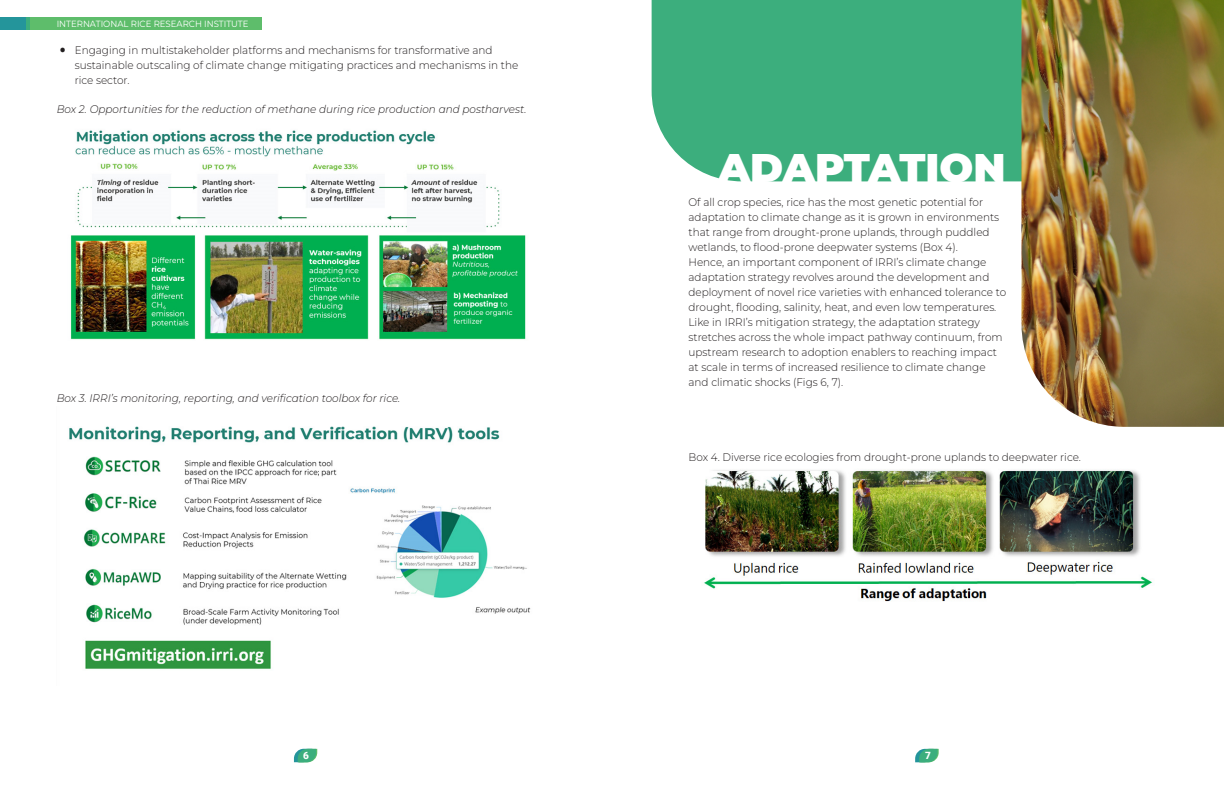
<style>
.page{position:relative;width:1224px;height:792px;background:#fff}
.page>*{position:absolute;margin:0;border:0;box-sizing:border-box;transform-origin:0 0}
.headers{font:900 40px "Montserrat";color:#fff}
.body_format{font:300 11px/15px "Montserrat";color:#231f20;scale:.95 1}
.bulleted_text_format{font:300 11px/15px "Montserrat";color:#231f20;scale:.95 1}
.Italic{font:italic 300 11px "Montserrat";color:#231f20;scale:.95 1}
.t1{font:900 10px "Roboto";color:#fff}
.t2{font:9px "Montserrat";color:#fff;scale:.95 1}
.s1{font-size:37px}
</style>
<div class="page">
<div style="left:0;top:17px;width:262px;height:13px;background:#5ebd6b"></div>
<svg style="left:294px;top:749px;width:23px;height:13px"></svg>
<svg style="left:915px;top:749px;width:24px;height:13px"></svg>
<div style="left:0;top:17px;width:29px;height:13px;background:#3cae7d"></div>
<div style="left:0;top:17px;width:26px;height:13px;background:#24959b"></div>
<img style="left:70px;top:130px;width:456px;height:210px">
<img style="left:69px;top:426px;width:462px;height:243px">
<div style="left:652px;top:0;width:369px;height:181px;background:#3cae7d"></div>
<img style="left:1021px;top:0;width:203px;height:427px">
<img style="left:704px;top:469px;width:449px;height:133px">
<p class="t2" style="left:57px;top:17px;width:203px">INTERNATIONAL RICE RESEARCH INSTITUTE</p>
<p class="bulleted_text_format" style="left:75px;top:42px;width:469px;text-indent:-17px"><span class="s1">•</span> Engaging in multistakeholder platforms and mechanisms for transformative and sustainable outscaling of climate change mitigating practices and mechanisms in the rice sector.</p>
<p class="Italic" style="left:57px;top:102px;width:496px">Box 2. Opportunities for the reduction of methane during rice production and postharvest.</p>
<p class="Italic" style="left:57px;top:390px;width:363px">Box 3. IRRI’s monitoring, reporting, and verification toolbox for rice.</p>
<p class="headers" style="left:718px;top:141px;width:289px">ADAPTATION</p>
<p class="body_format" style="left:689px;top:195px;width:336px">Of all crop species, rice has the most genetic potential for adaptation to climate change as it is grown in environments that range from drought-prone uplands, through puddled wetlands, to flood-prone deepwater systems (Box 4).<br>Hence, an important component of IRRI’s climate change adaptation strategy revolves around the development and deployment of novel rice varieties with enhanced tolerance to drought, flooding, salinity, heat, and even low temperatures.<br>Like in IRRI’s mitigation strategy, the adaptation strategy stretches across the whole impact pathway continuum, from upstream research to adoption enablers to reaching impact at scale in terms of increased resilience to climate change and climatic shocks (Figs 6, 7).</p>
<p class="body_format" style="left:689px;top:450px;width:415px">Box 4. Diverse rice ecologies from drought-prone uplands to deepwater rice.</p>
<p class="t1" style="left:303px;top:749px;width:7px">6</p>
<p class="t1" style="left:925px;top:749px;width:7px">7</p>
</div>
